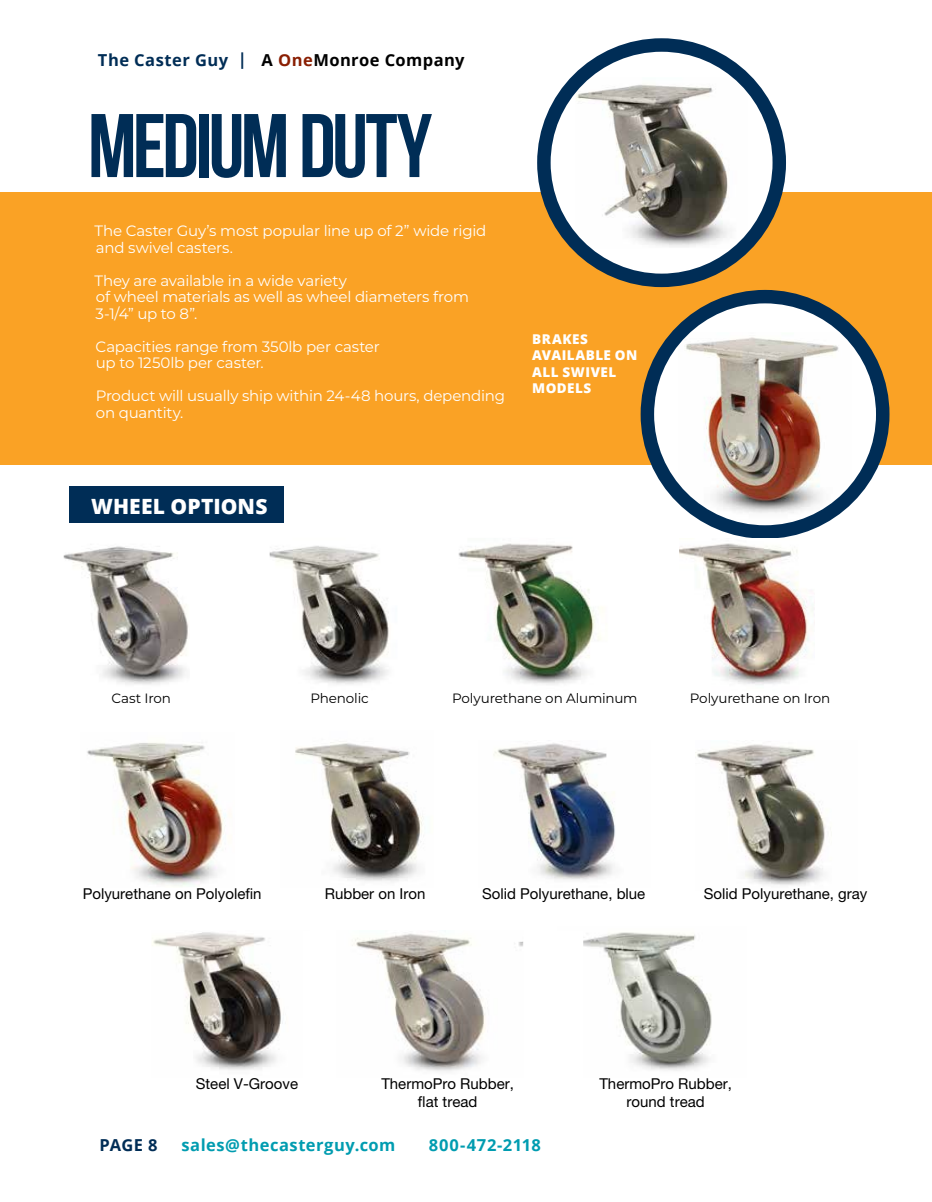
<style>
.page{position:relative;width:932px;height:1202px;background:#fff}
.page>*{position:absolute;margin:0;border:0;box-sizing:border-box;transform-origin:0 0}
.t1{font:700 90px "Bebas Neue";letter-spacing:-.04em;color:#002d56}
.t2{font:800 21px "Open Sans";letter-spacing:.005em;color:#fff}
.t3{font:700 16.5px "Open Sans";letter-spacing:.03em;color:#009cb0}
.t4{font:700 16.5px "Open Sans";letter-spacing:.025em;color:#000}
.t5{font:700 16.5px "Open Sans";color:#002d56}
.t6{font:15px/16.5px "Montserrat";letter-spacing:-.015em;color:#fff}
.t7{font:15px/18px "Helvetica Neue LT Pro";color:#000;text-align:center}
.t8{font:13.5px "Montserrat";letter-spacing:-.015em;color:#000}
.t9{font:800 13.5px/16.2px "Open Sans";letter-spacing:.04em;color:#fff}
.s1{color:#002d56}
.s2{color:#8a1f03}
</style>
<div class="page">
<div style="left:0;top:193px;width:932px;height:272px;background:#faa225"></div>
<svg style="left:544px;top:45px;width:235px;height:235px"></svg>
<img style="left:575px;top:77px;width:172px;height:171px">
<div style="left:537px;top:38px;width:249px;height:249px;border:13px solid #002d56;border-radius:50%"></div>
<svg style="left:647px;top:297px;width:235px;height:235px;background:#c5d0d9"></svg>
<img style="left:678px;top:332px;width:173px;height:199px">
<div style="left:640px;top:290px;width:249px;height:249px;border:13px solid #002d56;border-radius:50%"></div>
<img style="left:679px;top:538px;width:134px;height:147px">
<img style="left:63px;top:546px;width:126px;height:139px">
<img style="left:269px;top:546px;width:120px;height:138px">
<img style="left:458px;top:543px;width:145px;height:142px">
<div style="left:69px;top:486px;width:214px;height:36px;background:#002d56"></div>
<img style="left:295px;top:742px;width:128px;height:140px">
<img style="left:87px;top:742px;width:143px;height:144px">
<img style="left:493px;top:743px;width:122px;height:137px">
<img style="left:695px;top:744px;width:130px;height:141px">
<img style="left:152px;top:932px;width:131px;height:138px">
<img style="left:352px;top:933px;width:171px;height:139px">
<img style="left:583px;top:932px;width:129px;height:139px">
<p class="t4" style="left:98px;top:48px;width:368px"><span class="s1">The Caster Guy |</span> A <span class="s2">One</span>Monroe Company</p>
<h1 class="t1" style="left:88px;top:97px;width:346px">MEDIUM DUTY</h1>
<p class="t6" style="left:94px;top:222px;width:393px">The Caster Guy’s most popular line up of 2” wide rigid and swivel casters.</p>
<p class="t6" style="left:94px;top:271px;width:376px">They are available in a wide variety<br>of wheel materials as well as wheel diameters from<br>3-1/4” up to 8”.</p>
<p class="t6" style="left:96px;top:337px;width:286px">Capacities range from 350lb per caster up to 1250lb per caster.</p>
<p class="t6" style="left:96px;top:387px;width:411px">Product will usually ship within 24-48 hours, depending on quantity.</p>
<p class="t9" style="left:532px;top:330px;width:107px">BRAKES<br>AVAILABLE ON<br>ALL SWIVEL<br>MODELS</p>
<h2 class="t2" style="left:91px;top:490px;width:178px">WHEEL OPTIONS</h2>
<p class="t8" style="left:111px;top:689px;width:61px">Cast Iron</p>
<p class="t8" style="left:310px;top:689px;width:60px">Phenolic</p>
<p class="t8" style="left:452px;top:689px;width:187px">Polyurethane on Aluminum</p>
<p class="t8" style="left:689px;top:689px;width:142px">Polyurethane on Iron</p>
<p class="t7" style="left:83px;top:884px;width:180px">Polyurethane on Polyolefin</p>
<p class="t7" style="left:325px;top:884px;width:102px">Rubber on Iron</p>
<p class="t7" style="left:482px;top:884px;width:165px">Solid Polyurethane, blue</p>
<p class="t7" style="left:703px;top:884px;width:165px">Solid Polyurethane, gray</p>
<p class="t7" style="left:196px;top:1074px;width:104px">Steel V-Groove</p>
<p class="t7" style="left:381px;top:1074px;width:134px">ThermoPro Rubber, flat tread</p>
<p class="t7" style="left:599px;top:1074px;width:134px">ThermoPro Rubber, round tread</p>
<p class="t5" style="left:99px;top:1133px;width:60px">PAGE 8</p>
<p class="t3" style="left:181px;top:1133px;width:215px">sales@thecasterguy.com</p>
<p class="t3" style="left:429px;top:1133px;width:113px">800-472-2118</p>
</div>
